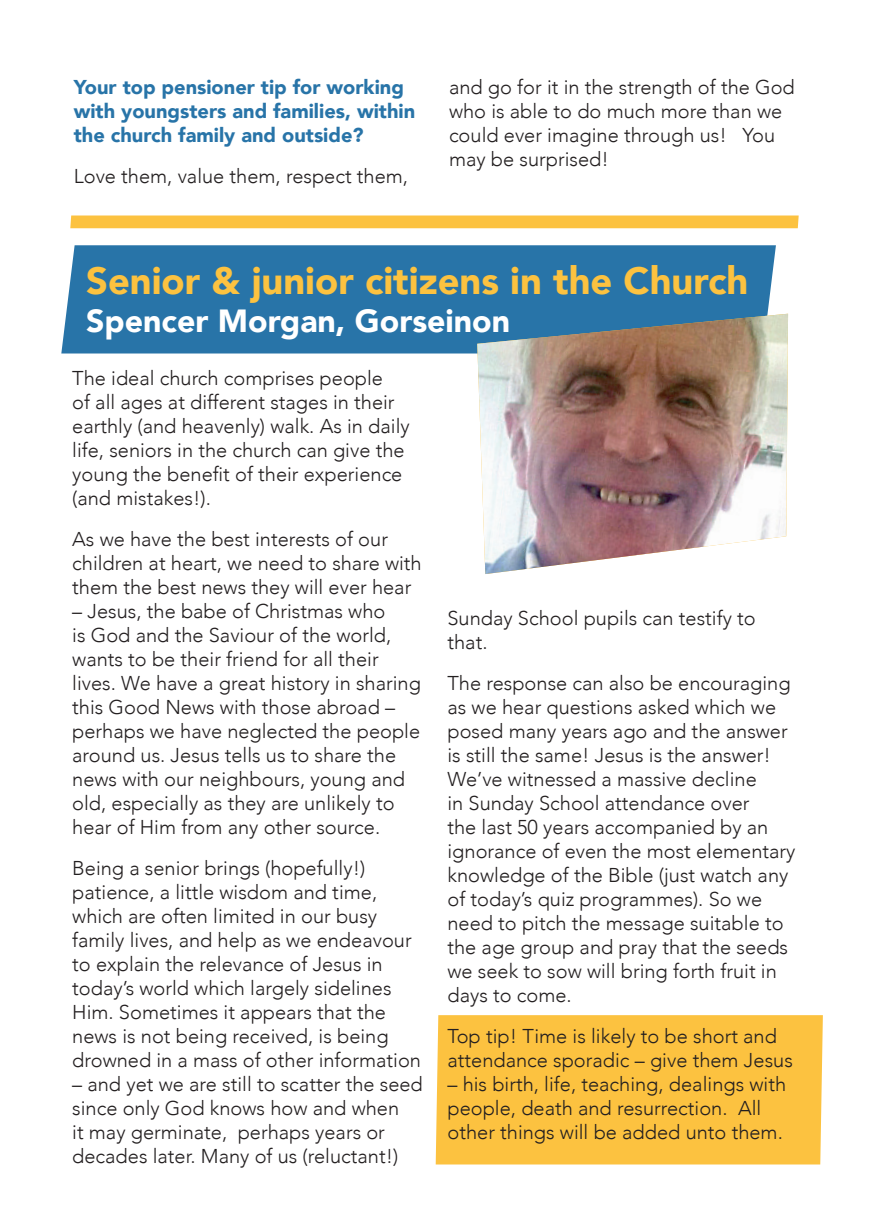
<style>
.page{position:relative;width:874px;height:1225px;background:#fff}
.page>*{position:absolute;margin:0;border:0;box-sizing:border-box;transform-origin:0 0}
.t1{font:900 38px "Avenir";color:#fcc240}
.t2{font:900 32px "Avenir";color:#fff}
.t3{font:300 20px/24px "Avenir";color:#231f20}
.t4{font:900 20px/24px "Avenir";color:#2874a8}
</style>
<div class="page">
<svg style="left:70px;top:215px;width:728px;height:13px;background:#fcc447"></svg>
<div style="left:61px;top:245px;width:714px;height:108px;background:#2874a8"></div>
<img style="left:477px;top:314px;width:310px;height:260px">
<div style="left:435px;top:1015px;width:387px;height:149px;background:#fcc240"></div>
<p class="t4" style="left:74px;top:74px;width:343px">Your top pensioner tip for working with youngsters and families, within the church family and outside?</p>
<p class="t3" style="left:74px;top:164px;width:335px">Love them, value them, respect them,</p>
<p class="t3" style="left:449px;top:75px;width:347px">and go for it in the strength of the God who is able to do much more than we could ever imagine through us! You may be surprised!</p>
<p class="t1" style="left:86px;top:248px;width:663px">Senior &amp; junior citizens in the Church</p>
<p class="t2" style="left:86px;top:294px;width:425px">Spencer Morgan, Gorseinon</p>
<p class="t3" style="left:72px;top:366px;width:339px">The ideal church comprises people<br>of all ages at different stages in their earthly (and heavenly) walk. As in daily life, seniors in the church can give the young the benefit of their experience (and mistakes!).</p>
<p class="t3" style="left:72px;top:527px;width:351px">As we have the best interests of our children at heart, we need to share with them the best news they will ever hear</p>
<p class="t3" style="left:72px;top:599px;width:350px">– Jesus, the babe of Christmas who<br>is God and the Saviour of the world, wants to be their friend for all their lives. We have a great history in sharing this Good News with those abroad – perhaps we have neglected the people around us. Jesus tells us to share the news with our neighbours, young and old, especially as they are unlikely to hear of Him from any other source.</p>
<p class="t3" style="left:72px;top:856px;width:350px">Being a senior brings (hopefully!) patience, a little wisdom and time, which are often limited in our busy family lives, and help as we endeavour to explain the relevance of Jesus in today’s world which largely sidelines Him. Sometimes it appears that the news is not being received, is being drowned in a mass of other information</p>
<p class="t3" style="left:72px;top:1072px;width:352px">– and yet we are still to scatter the seed since only God knows how and when<br>it may germinate, perhaps years or decades later. Many of us (reluctant!)</p>
<p class="t3" style="left:447px;top:606px;width:309px">Sunday School pupils can testify to that.</p>
<p class="t3" style="left:447px;top:671px;width:349px">The response can also be encouraging as we hear questions asked which we posed many years ago and the answer is still the same! Jesus is the answer!<br>We’ve witnessed a massive decline<br>in Sunday School attendance over<br>the last 50 years accompanied by an ignorance of even the most elementary knowledge of the Bible (just watch any of today’s quiz programmes). So we need to pitch the message suitable to the age group and pray that the seeds we seek to sow will bring forth fruit in days to come.</p>
<p class="t3" style="left:447px;top:1024px;width:347px">Top tip! Time is likely to be short and attendance sporadic – give them Jesus</p>
<p class="t3" style="left:447px;top:1072px;width:340px">– his birth, life, teaching, dealings with people, death and resurrection. All other things will be added unto them.</p>
</div>
